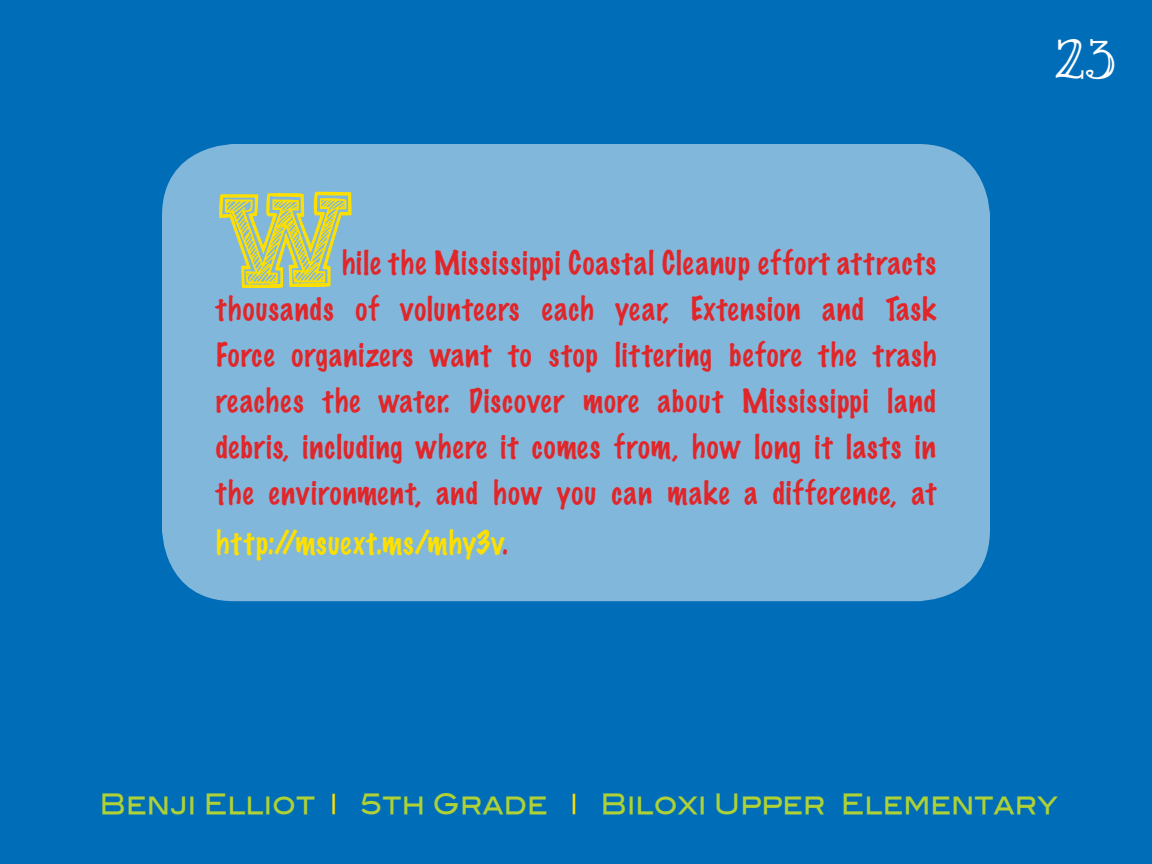
<style>
.page{position:relative;width:1152px;height:864px;background:#006db8}
.page>*{position:absolute;margin:0;border:0;box-sizing:border-box;transform-origin:0 0}
.t1{font:126.4px "Sketch College";color:#fee000;scale:.87 1}
.t2{font:50px "Janda Curlygirl Serif";color:#fff}
.t3{font:100 30px/46px "Marker Felt";letter-spacing:.045em;color:#e12629;text-align:justify;scale:.95 1}
.t4{font:100 30px "Marker Felt";letter-spacing:.035em;color:#fee000;scale:.95 1}
.t5{font:28px "Blair Md ITCTT Medium";color:#add136;scale:.9 1}
.s1{color:#e12629}
.s2{color:#fee000}
</style>
<div class="page">
<div style="left:162px;top:144px;width:828px;height:457px;background:#82b7dc;border-radius:72px"></div>
<h1 class="t1" style="left:216px;top:184px;width:159px">W</h1>
<p class="t3" style="left:216px;top:239px;width:759px;text-indent:126px">hile the Mississippi Coastal Cleanup effort attracts thousands of volunteers each year, Extension and Task Force organizers want to stop littering before the trash reaches the water. Discover more about Mississippi land debris, including where it comes from, how long it lasts in the environment, and how you can make a difference, at</p>
<p class="t4" style="left:216px;top:519px;width:309px">http://msuext.ms/mhy3v<span class="s1">.</span></p>
<h2 class="t2" style="left:1054px;top:33px;width:64px">23</h2>
<p class="t5" style="left:100px;top:781px;width:1067px">Benji Elliot <span class="s2">|</span> 5th Grade <span class="s2">|</span> Biloxi Upper Elementary</p>
</div>
